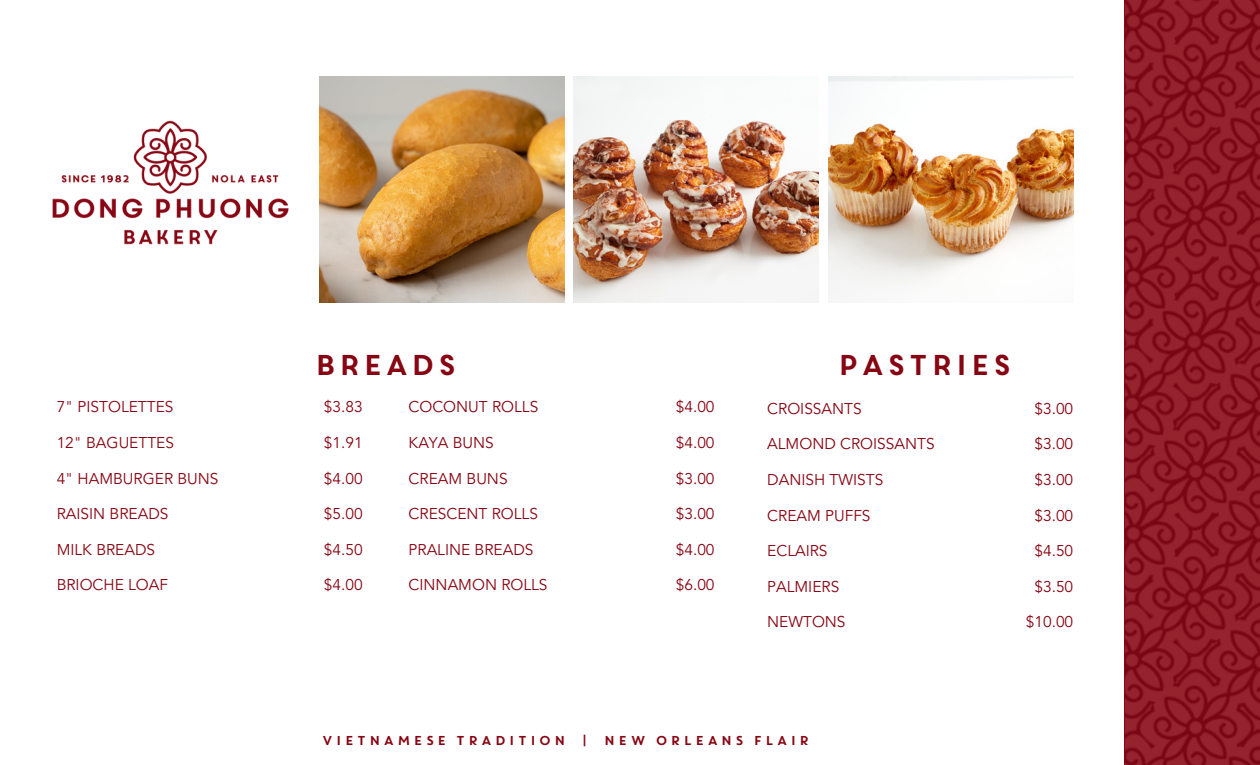
<style>
.page{position:relative;width:1260px;height:765px;background:#fff}
.page>*{position:absolute;margin:0;border:0;box-sizing:border-box;transform-origin:0 0}
.t1{font:28.75px "Core Circus";color:#870613}
.t2{font:15.5px "Avenir LT Std";color:#870613}
.t3{font:12.88px "Core Circus";letter-spacing:.16em;color:#870613}
</style>
<div class="page">
<img style="left:320px;top:77px;width:244px;height:225px">
<img style="left:574px;top:77px;width:244px;height:225px">
<img style="left:829px;top:77px;width:244px;height:216px">
<img style="left:52px;top:120px;width:237px;height:125px">
<img style="left:1126px;top:0;width:134px;height:765px">
<p class="t2" style="left:57px;top:401px;width:118px">7" PISTOLETTES</p>
<p class="t2" style="left:57px;top:436px;width:119px">12" BAGUETTES</p>
<p class="t2" style="left:57px;top:472px;width:163px">4" HAMBURGER BUNS</p>
<p class="t2" style="left:57px;top:507px;width:113px">RAISIN BREADS</p>
<p class="t2" style="left:57px;top:543px;width:100px">MILK BREADS</p>
<p class="t2" style="left:57px;top:579px;width:113px">BRIOCHE LOAF</p>
<p class="t1" style="left:313px;top:345px;width:146px">BREADS</p>
<p class="t1" style="left:837px;top:345px;width:178px">PASTRIES</p>
<p class="t2" style="left:324px;top:401px;width:40px">$3.83</p>
<p class="t2" style="left:324px;top:436px;width:40px">$1.91</p>
<p class="t2" style="left:324px;top:472px;width:40px">$4.00</p>
<p class="t2" style="left:324px;top:507px;width:40px">$5.00</p>
<p class="t2" style="left:324px;top:543px;width:40px">$4.50</p>
<p class="t2" style="left:324px;top:579px;width:40px">$4.00</p>
<p class="t2" style="left:409px;top:401px;width:131px">COCONUT ROLLS</p>
<p class="t2" style="left:409px;top:436px;width:87px">KAYA BUNS</p>
<p class="t2" style="left:409px;top:472px;width:101px">CREAM BUNS</p>
<p class="t2" style="left:409px;top:507px;width:131px">CRESCENT ROLLS</p>
<p class="t2" style="left:409px;top:543px;width:126px">PRALINE BREADS</p>
<p class="t2" style="left:409px;top:579px;width:140px">CINNAMON ROLLS</p>
<p class="t2" style="left:676px;top:401px;width:40px">$4.00</p>
<p class="t2" style="left:676px;top:436px;width:40px">$4.00</p>
<p class="t2" style="left:676px;top:472px;width:40px">$3.00</p>
<p class="t2" style="left:676px;top:507px;width:40px">$3.00</p>
<p class="t2" style="left:676px;top:543px;width:40px">$4.00</p>
<p class="t2" style="left:676px;top:579px;width:40px">$6.00</p>
<p class="t2" style="left:767px;top:402px;width:96px">CROISSANTS</p>
<p class="t2" style="left:767px;top:438px;width:169px">ALMOND CROISSANTS</p>
<p class="t2" style="left:767px;top:473px;width:118px">DANISH TWISTS</p>
<p class="t2" style="left:767px;top:509px;width:105px">CREAM PUFFS</p>
<p class="t2" style="left:767px;top:544px;width:62px">ECLAIRS</p>
<p class="t2" style="left:767px;top:580px;width:74px">PALMIERS</p>
<p class="t2" style="left:767px;top:616px;width:80px">NEWTONS</p>
<p class="t2" style="left:1034px;top:402px;width:40px">$3.00</p>
<p class="t2" style="left:1034px;top:438px;width:40px">$3.00</p>
<p class="t2" style="left:1034px;top:473px;width:40px">$3.00</p>
<p class="t2" style="left:1034px;top:509px;width:40px">$3.00</p>
<p class="t2" style="left:1034px;top:544px;width:40px">$4.50</p>
<p class="t2" style="left:1034px;top:580px;width:40px">$3.50</p>
<p class="t2" style="left:1026px;top:616px;width:49px">$10.00</p>
<p class="t3" style="left:321px;top:731px;width:490px">VIETNAMESE TRADITION | NEW ORLEANS FLAIR</p>
</div>
